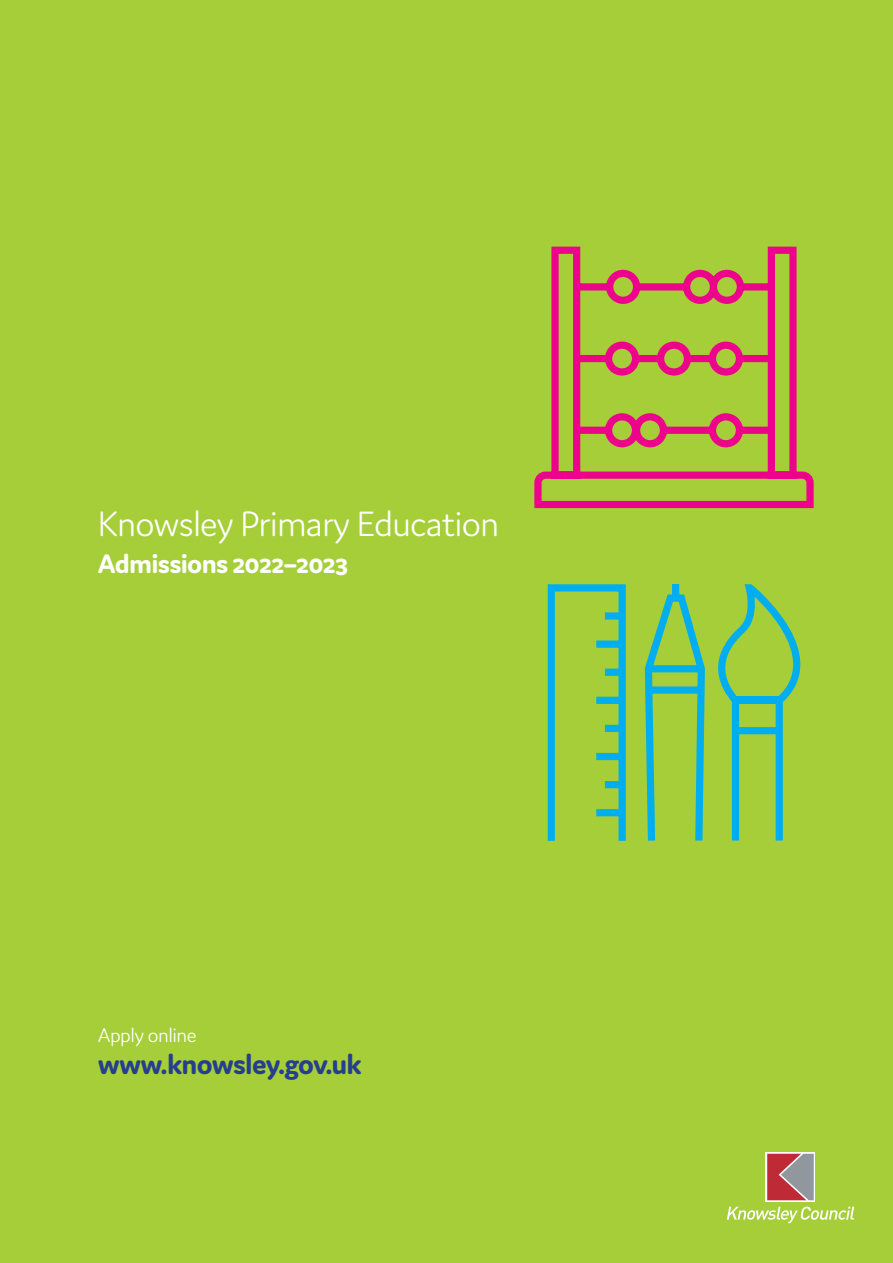
<style>
.page{position:relative;width:893px;height:1263px;background:#a6ce39}
.page>*{position:absolute;margin:0;border:0;box-sizing:border-box;transform-origin:0 0}
.t1{font:300 37.5px "Domus";letter-spacing:-.025em;color:#fff}
.t2{font:700 30px "Domus";letter-spacing:-.025em;color:#253f8e}
.t3{font:700 28.5px "Domus";letter-spacing:-.025em;color:#fff}
.t4{font:300 21px "Domus";letter-spacing:-.025em;color:#fff}
</style>
<div class="page">
<svg style="left:766px;top:1152px;width:49px;height:49px"></svg>
<svg style="left:767px;top:1154px;width:47px;height:46px;background:#ad666e"></svg>
<svg style="left:727px;top:1206px;width:127px;height:17px"></svg>
<svg style="left:534px;top:246px;width:280px;height:263px"></svg>
<svg style="left:547px;top:584px;width:254px;height:257px"></svg>
<p class="t1" style="left:98px;top:503px;width:403px">Knowsley Primary Education</p>
<p class="t3" style="left:98px;top:548px;width:252px">Admissions 2022–2023</p>
<p class="t4" style="left:98px;top:1024px;width:100px">Apply online</p>
<p class="t2" style="left:98px;top:1048px;width:265px">www.knowsley.gov.uk</p>
</div>
